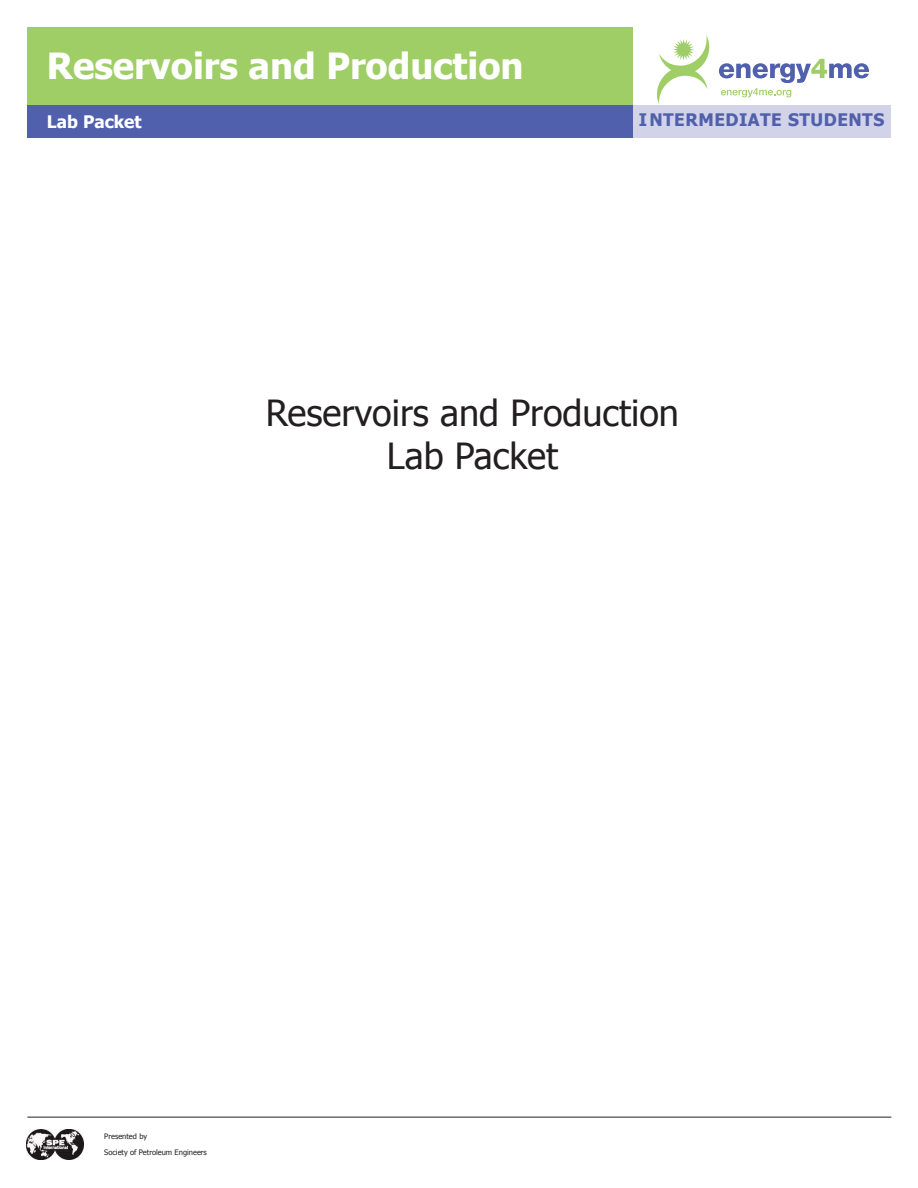
<style>
.page{position:relative;width:918px;height:1188px;background:#fff}
.page>*{position:absolute;margin:0;border:0;box-sizing:border-box;transform-origin:0 0}
.t1{font:36px/43.2px "Tahoma";color:#231f20;text-align:center}
.t2{font:700 36px "Tahoma";color:#fff}
.t3{font:700 17.25px "Tahoma";letter-spacing:.03em;color:#5060ac}
.t4{font:700 17.25px "Tahoma";color:#fff}
.t5{font:7.5px/15.8px "Tahoma";color:#231f20}
</style>
<div class="page">
<div style="left:633px;top:105px;width:258px;height:33px;background:#d2d3e9"></div>
<div style="left:27px;top:27px;width:606px;height:77px;background:#9fce66"></div>
<div style="left:27px;top:105px;width:606px;height:33px;background:#5060ac"></div>
<img style="left:27px;top:1130px;width:56px;height:29px">
<hr style="left:27px;top:1117px;width:864px;height:1px;background:#231f20">
<svg style="left:657px;top:35px;width:212px;height:69px"></svg>
<h1 class="t2" style="left:47px;top:52px;width:478px">Reservoirs and Production</h1>
<h2 class="t4" style="left:47px;top:115px;width:96px">Lab Packet</h2>
<h2 class="t3" style="left:639px;top:113px;width:247px">INTERMEDIATE STUDENTS</h2>
<h1 class="t1" style="left:266px;top:394px;width:415px">Reservoirs and Production<br>Lab Packet</h1>
<p class="t5" style="left:104px;top:1129px;width:104px">Presented by<br>Society of Petroleum Engineers</p>
</div>
